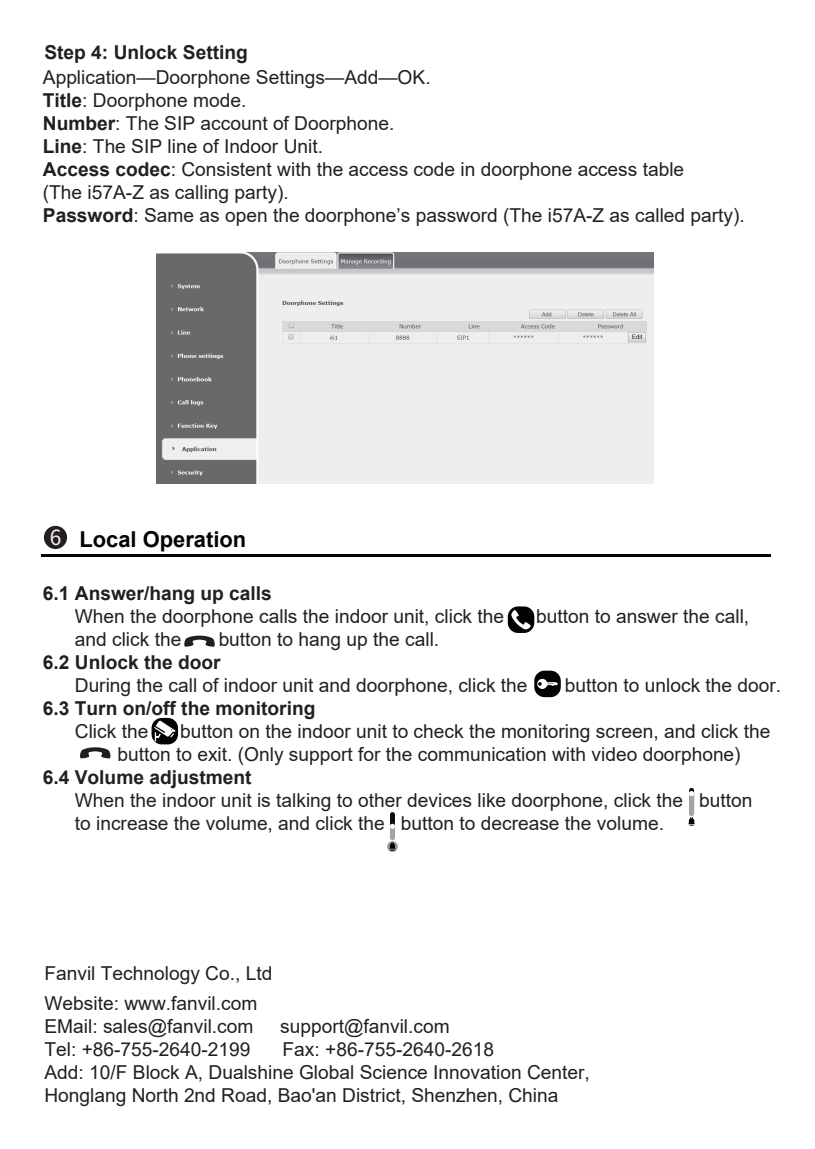
<style>
.page{position:relative;width:815px;height:1149px;background:#fff}
.page>*{position:absolute;margin:0;border:0;box-sizing:border-box;transform-origin:0 0}
.t1{font:700 22px "Arial";color:#030303}
.t2{font:19.25px/23px "Arial";color:#231f20}
.t3{font:700 19.25px "Arial";color:#231f20}
.s1{font-weight:700}
.s2{font-family:"Source Han Sans CN";font-weight:400;font-size:21px;color:#f3f3f3}
</style>
<div class="page">
<hr style="left:42px;top:554px;width:729px;height:2px;background:#030303">
<div style="left:44px;top:525px;width:23px;height:24px;background:#231f20;border-radius:50%"></div>
<svg style="left:184px;top:635px;width:31px;height:12px"></svg>
<svg style="left:80px;top:747px;width:31px;height:11px"></svg>
<div style="left:508px;top:606px;width:26px;height:26px;background:#030303;border-radius:10px"></div>
<svg style="left:511px;top:609px;width:20px;height:20px"></svg>
<div style="left:534px;top:670px;width:27px;height:27px;background:#030303;border-radius:10px"></div>
<svg style="left:537px;top:678px;width:10px;height:10px"></svg>
<svg style="left:538px;top:681px;width:20px;height:4px"></svg>
<div style="left:152px;top:717px;width:26px;height:27px;background:#030303;border-radius:10px"></div>
<svg style="left:154px;top:719px;width:22px;height:22px"></svg>
<svg style="left:387px;top:841px;width:11px;height:10px"></svg>
<svg style="left:389px;top:841px;width:7px;height:9px"></svg>
<div style="left:390px;top:811px;width:5px;height:24px;background:#0e0d0c;border-radius:2px"></div>
<div style="left:390px;top:823px;width:5px;height:16px;background:#a2a5a7;border-radius:3px"></div>
<svg style="left:390px;top:823px;width:5px;height:5px"></svg>
<svg style="left:688px;top:816px;width:7px;height:9px"></svg>
<div style="left:689px;top:791px;width:5px;height:24px;background:#a2a5a7;border-radius:3px"></div>
<svg style="left:689px;top:790px;width:5px;height:6px"></svg>
<img style="left:157px;top:253px;width:496px;height:230px">
<p class="t3" style="left:44px;top:39px;width:205px">Step 4: Unlock Setting</p>
<p class="t2" style="left:43px;top:66px;width:704px">Application—Doorphone Settings—Add—OK.<br><span class="s1">Title</span>: Doorphone mode.<br><span class="s1">Number</span>: The SIP account of Doorphone.<br><span class="s1">Line</span>: The SIP line of Indoor Unit.<br><span class="s1">Access codec</span>: Consistent with the access code in doorphone access table<br>(The i57A-Z as calling party).<br><span class="s1">Password</span>: Same as open the doorphone’s password (The i57A-Z as called party).</p>
<p class="t1" style="left:50px;top:523px;width:198px"><span class="s2">6</span> Local Operation</p>
<p class="t3" style="left:43px;top:579px;width:231px">6.1 Answer/hang up calls</p>
<p class="t2" style="left:75px;top:604px;width:431px">When the doorphone calls the indoor unit, click the</p>
<p class="t2" style="left:536px;top:604px;width:215px">button to answer the call,</p>
<p class="t2" style="left:75px;top:627px;width:108px">and click the</p>
<p class="t2" style="left:219px;top:627px;width:222px">button to hang up the call.</p>
<p class="t3" style="left:43px;top:648px;width:179px">6.2 Unlock the door</p>
<p class="t2" style="left:75px;top:673px;width:454px">During the call of indoor unit and doorphone, click the</p>
<p class="t2" style="left:565px;top:673px;width:218px">button to unlock the door.</p>
<p class="t3" style="left:43px;top:694px;width:274px">6.3 Turn on/off the monitoring</p>
<p class="t2" style="left:75px;top:719px;width:75px">Click the</p>
<p class="t2" style="left:117px;top:719px;width:655px;text-indent:63px">button on the indoor unit to check the monitoring screen, and click the button to exit. (Only support for the communication with video doorphone)</p>
<p class="t3" style="left:43px;top:763px;width:210px">6.4 Volume adjustment</p>
<p class="t2" style="left:75px;top:788px;width:679px">When the indoor unit is talking to other devices like doorphone, click the button to increase the volume, and click the button to decrease the volume.</p>
<p class="t2" style="left:44px;top:957px;width:229px;line-height:30.5px">Fanvil Technology Co., Ltd<br>Website: www.fanvil.com</p>
<p class="t2" style="left:44px;top:1014px;width:211px">EMail: sales@fanvil.com</p>
<p class="t2" style="left:280px;top:1014px;width:171px">support@fanvil.com</p>
<p class="t2" style="left:44px;top:1037px;width:208px">Tel: +86-755-2640-2199</p>
<p class="t2" style="left:44px;top:1037px;width:547px;text-indent:238px">Fax: +86-755-2640-2618<br>Add: 10/F Block A, Dualshine Global Science Innovation Center,<br>Honglang North 2nd Road, Bao'an District, Shenzhen, China</p>
</div>
